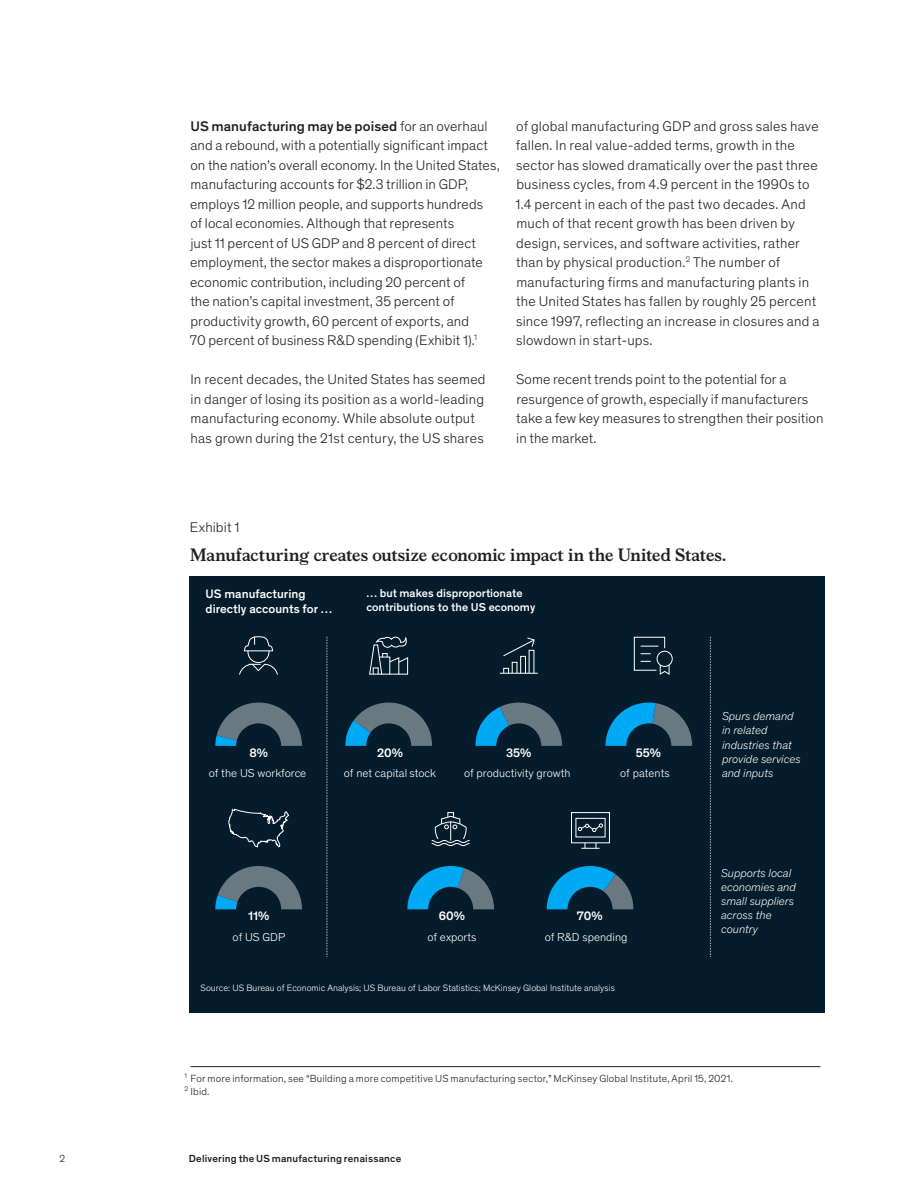
<style>
.page{position:relative;width:918px;height:1188px;background:#fff}
.page>*{position:absolute;margin:0;border:0;box-sizing:border-box;transform-origin:0 0}
.Cover_sub_title_-_Wh{font:700 18px "Bower";letter-spacing:-.005em;color:#231f20}
.Body_text{font:300 14.25px/19.5px "Mc Kinsey Sans";letter-spacing:.01em;color:#231f20}
.Exhibit_number{font:300 14.25px "Mc Kinsey Sans";letter-spacing:.01em;color:#231f20}
.t1{font:500 12.45px/15px "Mc Kinsey Sans";color:#fff}
.t2{font:italic 300 11.7px/14.1px "Mc Kinsey Sans";color:#fff}
.t3{font:300 11.7px "Mc Kinsey Sans";color:#fff}
.t4{font:500 11.7px/14px "Mc Kinsey Sans";color:#fff}
.Footnote___Auto{font:300 10.5px "Mc Kinsey Sans";letter-spacing:.015em;color:#231f20}
.t5{font:500 10.5px "Mc Kinsey Sans";letter-spacing:.015em;color:#231f20}
.t6{font:300 9.3px "Mc Kinsey Sans";color:#fff}
.t7{font:8.55px "Mc Kinsey Sans";color:#231f20}
.s1{font-weight:500}
</style>
<div class="page">
<hr style="left:191px;top:1066px;width:629px;height:1px;background:#231f20">
<div style="left:190px;top:576px;width:625px;height:437px;background:#051c2c"></div>
<svg style="left:239px;top:636px;width:39px;height:39px"></svg>
<svg style="left:369px;top:636px;width:40px;height:39px"></svg>
<div style="left:520px;top:656px;width:6px;height:18px;border:1px solid #fff"></div>
<svg style="left:503px;top:668px;width:6px;height:5px"></svg>
<hr style="left:500px;top:673px;width:38px;height:1px;background:#fff">
<svg style="left:503px;top:637px;width:32px;height:20px"></svg>
<div style="left:657px;top:651px;width:16px;height:16px;border:1px solid #fff;border-radius:50%"></div>
<svg style="left:634px;top:636px;width:36px;height:39px"></svg>
<div style="left:571px;top:812px;width:39px;height:31px;border:1px solid #fff"></div>
<svg style="left:581px;top:843px;width:19px;height:6px"></svg>
<svg style="left:578px;top:823px;width:25px;height:9px"></svg>
<div style="left:576px;top:818px;width:29px;height:19px;border:1px solid #fff"></div>
<svg style="left:228px;top:808px;width:61px;height:40px"></svg>
<svg style="left:710px;top:637px;width:1px;height:320px"></svg>
<svg style="left:327px;top:637px;width:1px;height:320px"></svg>
<svg style="left:215px;top:702px;width:87px;height:44px"></svg>
<div style="left:236px;top:723px;width:45px;height:45px;background:#051c2c;border-radius:50%"></div>
<svg style="left:345px;top:702px;width:217px;height:144px"></svg>
<div style="left:496px;top:723px;width:45px;height:45px;background:#051c2c;border-radius:50%"></div>
<svg style="left:605px;top:703px;width:87px;height:43px"></svg>
<div style="left:626px;top:723px;width:45px;height:45px;background:#051c2c;border-radius:50%"></div>
<svg style="left:215px;top:866px;width:87px;height:44px"></svg>
<div style="left:236px;top:887px;width:45px;height:45px;background:#051c2c;border-radius:50%"></div>
<svg style="left:407px;top:866px;width:87px;height:44px"></svg>
<div style="left:428px;top:887px;width:45px;height:45px;background:#051c2c;border-radius:50%"></div>
<svg style="left:547px;top:866px;width:86px;height:44px"></svg>
<div style="left:568px;top:887px;width:45px;height:45px;background:#051c2c;border-radius:50%"></div>
<p class="Body_text" style="left:190px;top:115px;width:311px"><span class="s1">US manufacturing may be poised</span> for an overhaul and a rebound, with a potentially significant impact on the nation’s overall economy. In the United States, manufacturing accounts for $2.3 trillion in GDP, employs 12 million people, and supports hundreds<br>of local economies. Although that represents<br>just 11 percent of US GDP and 8 percent of direct employment, the sector makes a disproportionate economic contribution, including 20 percent of<br>the nation’s capital investment, 35 percent of productivity growth, 60 percent of exports, and<br>70 percent of business R&amp;D spending (Exhibit 1).<sup>1</sup></p>
<p class="Body_text" style="left:190px;top:369px;width:297px">In recent decades, the United States has seemed in danger of losing its position as a world-leading manufacturing economy. While absolute output has grown during the 21st century, the US shares</p>
<p class="Body_text" style="left:515px;top:115px;width:306px">of global manufacturing GDP and gross sales have fallen. In real value-added terms, growth in the sector has slowed dramatically over the past three business cycles, from 4.9 percent in the 1990s to 1.4 percent in each of the past two decades. And much of that recent growth has been driven by design, services, and software activities, rather than by physical production.<sup>2</sup> The number of manufacturing firms and manufacturing plants in the United States has fallen by roughly 25 percent since 1997, reflecting an increase in closures and a slowdown in start-ups.</p>
<p class="Body_text" style="left:516px;top:369px;width:309px">Some recent trends point to the potential for a resurgence of growth, especially if manufacturers take a few key measures to strengthen their position in the market.</p>
<p class="Exhibit_number" style="left:190px;top:518px;width:51px">Exhibit 1</p>
<p class="t7" style="left:190px;top:522px;width:68px">Exhibit &lt;1&gt; of &lt;5&gt;</p>
<h1 class="Cover_sub_title_-_Wh" style="left:190px;top:542px;width:538px">Manufacturing creates outsize economic impact in the United States.</h1>
<p class="t1" style="left:206px;top:586px;width:128px">US manufacturing directly accounts for …</p>
<p class="t4" style="left:366px;top:586px;width:170px">… but makes disproportionate contributions to the US economy</p>
<p class="t1" style="left:249px;top:744px;width:20px">8%</p>
<p class="t3" style="left:209px;top:765px;width:99px">of the US workforce</p>
<p class="t1" style="left:377px;top:744px;width:27px">20%</p>
<p class="t3" style="left:344px;top:765px;width:94px">of net capital stock</p>
<p class="t1" style="left:506px;top:744px;width:27px">35%</p>
<p class="t3" style="left:464px;top:765px;width:108px">of productivity growth</p>
<p class="t1" style="left:636px;top:744px;width:27px">55%</p>
<p class="t3" style="left:620px;top:765px;width:51px">of patents</p>
<p class="t1" style="left:248px;top:908px;width:23px">11%</p>
<p class="t3" style="left:233px;top:929px;width:54px">of US GDP</p>
<p class="t1" style="left:439px;top:908px;width:28px">60%</p>
<p class="t3" style="left:428px;top:929px;width:50px">of exports</p>
<p class="t1" style="left:577px;top:908px;width:27px">70%</p>
<p class="t3" style="left:545px;top:929px;width:84px">of R&amp;D spending</p>
<p class="t6" style="left:201px;top:981px;width:416px">Source: US Bureau of Economic Analysis; US Bureau of Labor Statistics; McKinsey Global Institute analysis</p>
<p class="t2" style="left:722px;top:709px;width:80px">Spurs demand in related industries that provide services and inputs</p>
<p class="t2" style="left:721px;top:866px;width:76px">Supports local economies and small suppliers across the country</p>
<p class="Footnote___Auto" style="left:185px;top:1071px;width:550px"><sup>1</sup> For more information, see “Building a more competitive US manufacturing sector,” McKinsey Global Institute, April 15, 2021.</p>
<p class="Footnote___Auto" style="left:185px;top:1084px;width:26px"><sup>2</sup> Ibid.</p>
<p class="Footnote___Auto" style="left:60px;top:1151px;width:7px">2</p>
<p class="t5" style="left:189px;top:1151px;width:214px">Delivering the US manufacturing renaissance</p>
</div>
